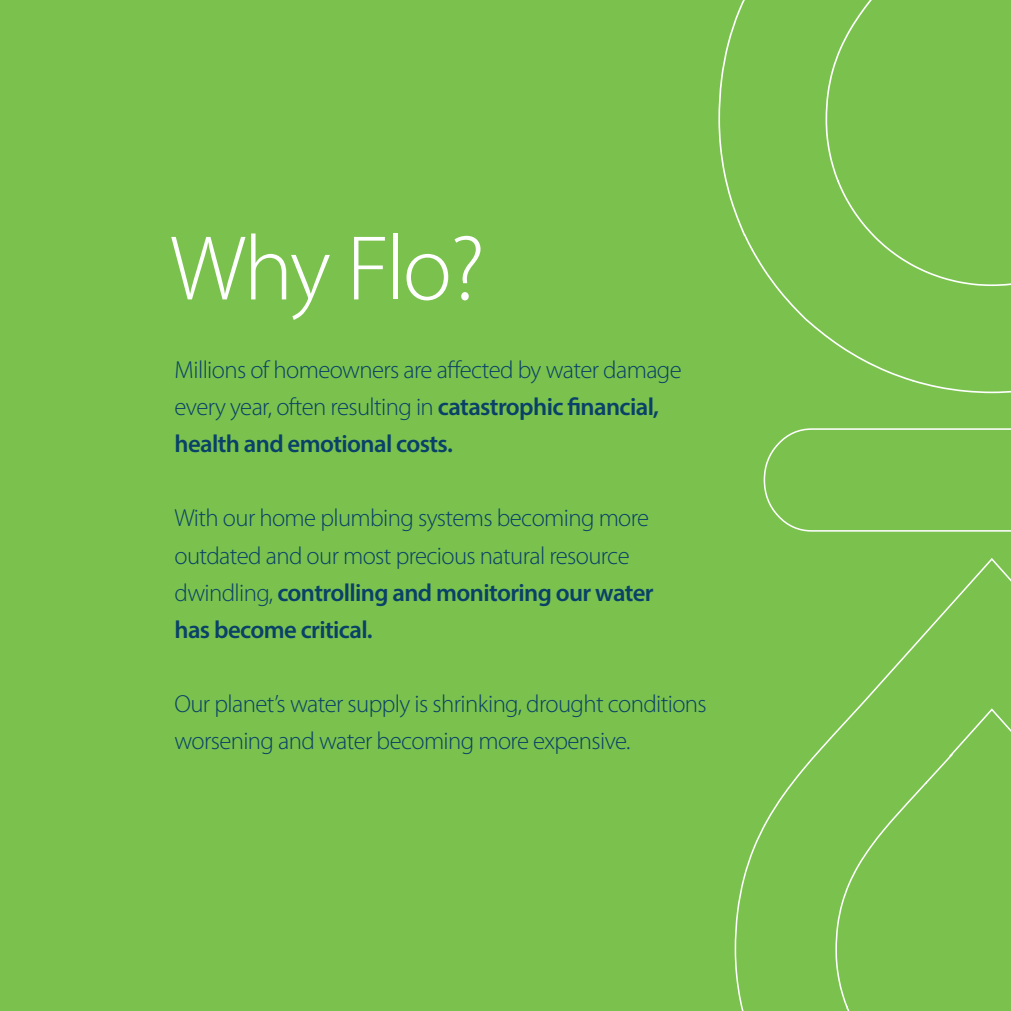
<style>
.page{position:relative;width:1011px;height:1011px;background:#fff}
.page>*{position:absolute;margin:0;border:0;box-sizing:border-box;transform-origin:0 0}
.t1{font:300 92.7px "Myriad Pro";letter-spacing:-.03em;color:#fff}
.t2{font:300 24.75px/37.1px "Myriad Pro";letter-spacing:-.025em;color:#094168}
.t3{font:600 24.75px "Myriad Pro";letter-spacing:-.025em;color:#094168}
.s1{font-weight:600}
.s2{font-weight:300}
</style>
<div class="page">
<div style="left:0;top:0;width:1010px;height:1010px;background:#7ac24d"></div>
<svg style="left:734px;top:558px;width:276px;height:452px"></svg>
<svg style="left:763px;top:428px;width:247px;height:104px"></svg>
<svg style="left:718px;top:0;width:292px;height:394px"></svg>
<p class="t1" style="left:170px;top:217px;width:316px">Why Flo?</p>
<p class="t2" style="left:174px;top:351px;width:508px">Millions of homeowners are affected by water damage every year, often resulting in <span class="s1">catastrophic financial, health and emotional costs.</span></p>
<p class="t2" style="left:174px;top:500px;width:476px">With our home plumbing systems becoming more</p>
<p class="t2" style="left:174px;top:537px;width:456px">outdated and our most precious natural resource</p>
<p class="t3" style="left:174px;top:576px;width:480px"><span class="s2">dwindling,</span> controlling and monitoring our water</p>
<p class="t3" style="left:174px;top:613px;width:200px">has become critical.</p>
<p class="t2" style="left:174px;top:685px;width:533px">Our planet’s water supply is shrinking, drought conditions worsening and water becoming more expensive.</p>
</div>
